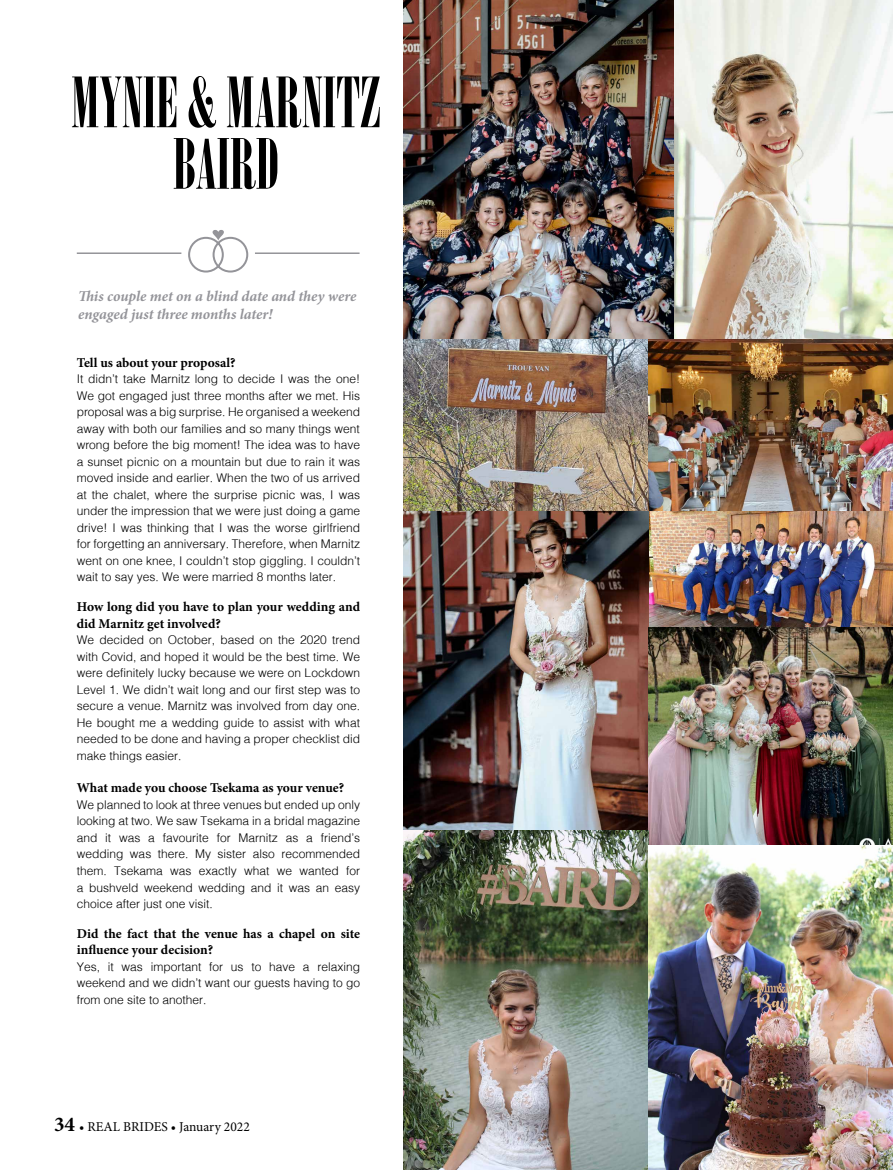
<style>
.page{position:relative;width:893px;height:1170px;background:#fff}
.page>*{position:absolute;margin:0;border:0;box-sizing:border-box;transform-origin:0 0}
.t1{font:69px/61.5px "Onyx";color:#000;text-align:center}
.t2{font:italic 700 15px/18px "Minion Pro";letter-spacing:-.005em;color:#949499}
.t3{font:700 13.5px/16.2px "Minion Pro";color:#000}
.t4{font:13.5px "Minion Pro";color:#000}
.t5{font:300 12px/16.5px "Helv";color:#000;text-align:justify}
.s1{font-weight:700;font-size:21px}
</style>
<div class="page">
<img style="left:673px;top:0;width:220px;height:339px">
<img style="left:404px;top:0;width:269px;height:339px">
<img style="left:404px;top:339px;width:489px;height:172px">
<hr style="left:77px;top:252px;width:104px;height:2px;background:#949499">
<hr style="left:255px;top:252px;width:105px;height:2px;background:#949499">
<svg style="left:188px;top:230px;width:61px;height:43px"></svg>
<img style="left:648px;top:511px;width:245px;height:658px">
<img style="left:404px;top:511px;width:244px;height:319px">
<img style="left:404px;top:830px;width:244px;height:339px">
<h1 class="t1" style="left:72px;top:72px;width:311px">MYNIE &amp; MARNITZ<br>BAIRD</h1>
<p class="t2" style="left:78px;top:287px;width:280px">This couple met on a blind date and they were engaged just three months later!</p>
<p class="t3" style="left:77px;top:354px;width:160px">Tell us about your proposal?</p>
<p class="t5" style="left:77px;top:370px;width:285px">It didn’t take Marnitz long to decide I was the one!<br>We got engaged just three months after we met. His proposal was a big surprise. He organised a weekend away with both our families and so many things went wrong before the big moment! The idea was to have a sunset picnic on a mountain but due to rain it was moved inside and earlier. When the two of us arrived at the chalet, where the surprise picnic was, I was under the impression that we were just doing a game drive! I was thinking that I was the worse girlfriend for forgetting an anniversary. Therefore, when Marnitz went on one knee, I couldn’t stop giggling. I couldn’t wait to say yes. We were married 8 months later.</p>
<p class="t3" style="left:77px;top:598px;width:285px">How long did you have to plan your wedding and did Marnitz get involved?</p>
<p class="t5" style="left:77px;top:631px;width:285px">We decided on October, based on the 2020 trend with Covid, and hoped it would be the best time. We were definitely lucky because we were on Lockdown Level 1. We didn’t wait long and our first step was to secure a venue. Marnitz was involved from day one.<br>He bought me a wedding guide to assist with what needed to be done and having a proper checklist did make things easier.</p>
<p class="t3" style="left:77px;top:779px;width:269px">What made you choose Tsekama as your venue?</p>
<p class="t5" style="left:77px;top:796px;width:285px">We planned to look at three venues but ended up only looking at two. We saw Tsekama in a bridal magazine and it was a favourite for Marnitz as a friend’s wedding was there. My sister also recommended them. Tsekama was exactly what we wanted for a bushveld weekend wedding and it was an easy choice after just one visit.</p>
<p class="t3" style="left:77px;top:925px;width:285px">Did the fact that the venue has a chapel on site influence your decision?</p>
<p class="t5" style="left:77px;top:957px;width:285px">Yes, it was important for us to have a relaxing weekend and we didn’t want our guests having to go from one site to another.</p>
<p class="t4" style="left:54px;top:1117px;width:197px"><span class="s1">34</span> • REAL BRIDES • January 2022</p>
</div>
